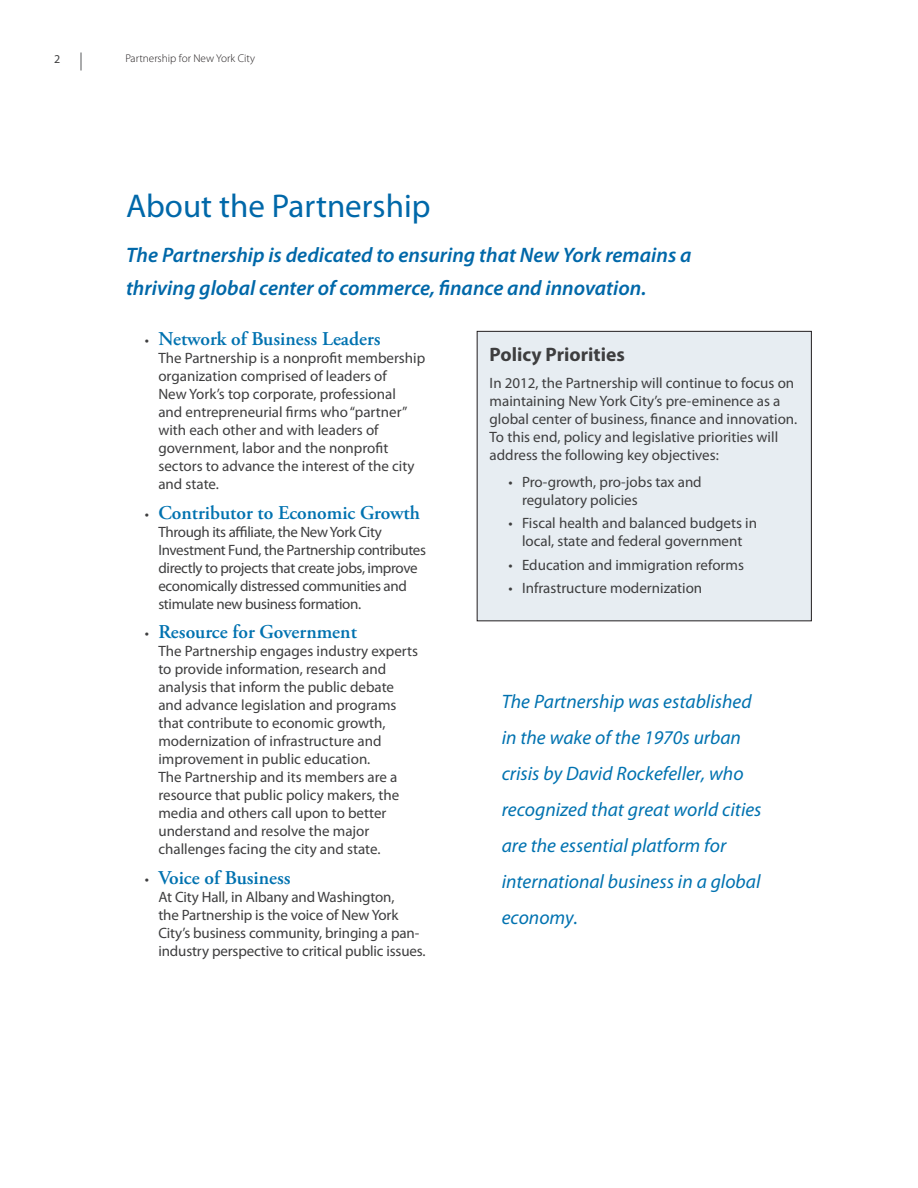
<style>
.page{position:relative;width:918px;height:1188px;background:#fff}
.page>*{position:absolute;margin:0;border:0;box-sizing:border-box;transform-origin:0 0}
.t1{font:33px "Myriad Pro";color:#0068a9}
.t2{font:italic 600 21px/33px "Myriad Pro";color:#0068a9}
.t3{font:italic 19.5px/36px "Myriad Pro";color:#0072b0}
.t4{font:600 19.5px "Adobe Garamond Pro";color:#0072b0}
.t5{font:700 19.5px "Myriad Pro";color:#3e3e3f}
.t6{font:15px/18px "Myriad Pro";color:#3e3e3f}
.t7{font:15px/18px "Myriad Pro";letter-spacing:-.025em;color:#3e3e3f}
.t8{font:12px "Myriad Pro";color:#3e3e3f}
.t9{font:300 11.25px "Myriad Pro";color:#231f20}
.s1{font-family:"Myriad Pro";font-weight:400;font-size:15px;color:#3e3e3f}
</style>
<div class="page">
<svg style="left:81px;top:52px;width:1px;height:18px"></svg>
<div style="left:477px;top:331px;width:334px;height:290px;background:#e7edf2"></div>
<div style="left:477px;top:331px;width:335px;height:290px;border:1px solid #231f20"></div>
<p class="t8" style="left:54px;top:52px;width:8px">2</p>
<p class="t9" style="left:125px;top:52px;width:131px">Partnership for New York City</p>
<h1 class="t1" style="left:126px;top:185px;width:306px">About the Partnership</h1>
<h2 class="t2" style="left:126px;top:238px;width:567px">The Partnership is dedicated to ensuring that New York remains a thriving global center of commerce, finance and innovation.</h2>
<h3 class="t4" style="left:145px;top:328px;width:237px"><span class="s1">•</span> Network of Business Leaders</h3>
<p class="t6" style="left:158px;top:349px;width:268px">The Partnership is a nonprofit membership organization comprised of leaders of<br>New York’s top corporate, professional<br>and entrepreneurial firms who “partner” with each other and with leaders of government, labor and the nonprofit sectors to advance the interest of the city and state.</p>
<h3 class="t4" style="left:145px;top:501px;width:277px"><span class="s1">•</span> Contributor to Economic Growth</h3>
<p class="t7" style="left:158px;top:522px;width:269px">Through its affiliate, the New York City Investment Fund, the Partnership contributes directly to projects that create jobs, improve economically distressed communities and stimulate new business formation.</p>
<h3 class="t4" style="left:145px;top:621px;width:214px"><span class="s1">•</span> Resource for Government</h3>
<p class="t6" style="left:158px;top:642px;width:261px">The Partnership engages industry experts to provide information, research and analysis that inform the public debate and advance legislation and programs that contribute to economic growth, modernization of infrastructure and improvement in public education.<br>The Partnership and its members are a resource that public policy makers, the media and others call upon to better understand and resolve the major challenges facing the city and state.</p>
<h3 class="t4" style="left:145px;top:866px;width:147px"><span class="s1">•</span> Voice of Business</h3>
<p class="t6" style="left:158px;top:887px;width:269px">At City Hall, in Albany and Washington,<br>the Partnership is the voice of New York City’s business community, bringing a pan&shy;industry perspective to critical public issues.</p>
<h3 class="t5" style="left:490px;top:342px;width:137px">Policy Priorities</h3>
<p class="t6" style="left:490px;top:374px;width:309px">In 2012, the Partnership will continue to focus on maintaining New York City’s pre-eminence as a global center of business, finance and innovation.<br>To this end, policy and legislative priorities will address the following key objectives:</p>
<p class="t6" style="left:522px;top:473px;width:181px;text-indent:-14px">• Pro-growth, pro-jobs tax and regulatory policies</p>
<p class="t6" style="left:508px;top:514px;width:250px;text-align:center">• Fiscal health and balanced budgets in local, state and federal government</p>
<p class="t6" style="left:508px;top:555px;width:237px">• Education and immigration reforms</p>
<p class="t6" style="left:508px;top:579px;width:195px">• Infrastructure modernization</p>
<h3 class="t3" style="left:502px;top:683px;width:261px">The Partnership was established in the wake of the 1970s urban crisis by David Rockefeller, who recognized that great world cities are the essential platform for international business in a global economy.</h3>
</div>
